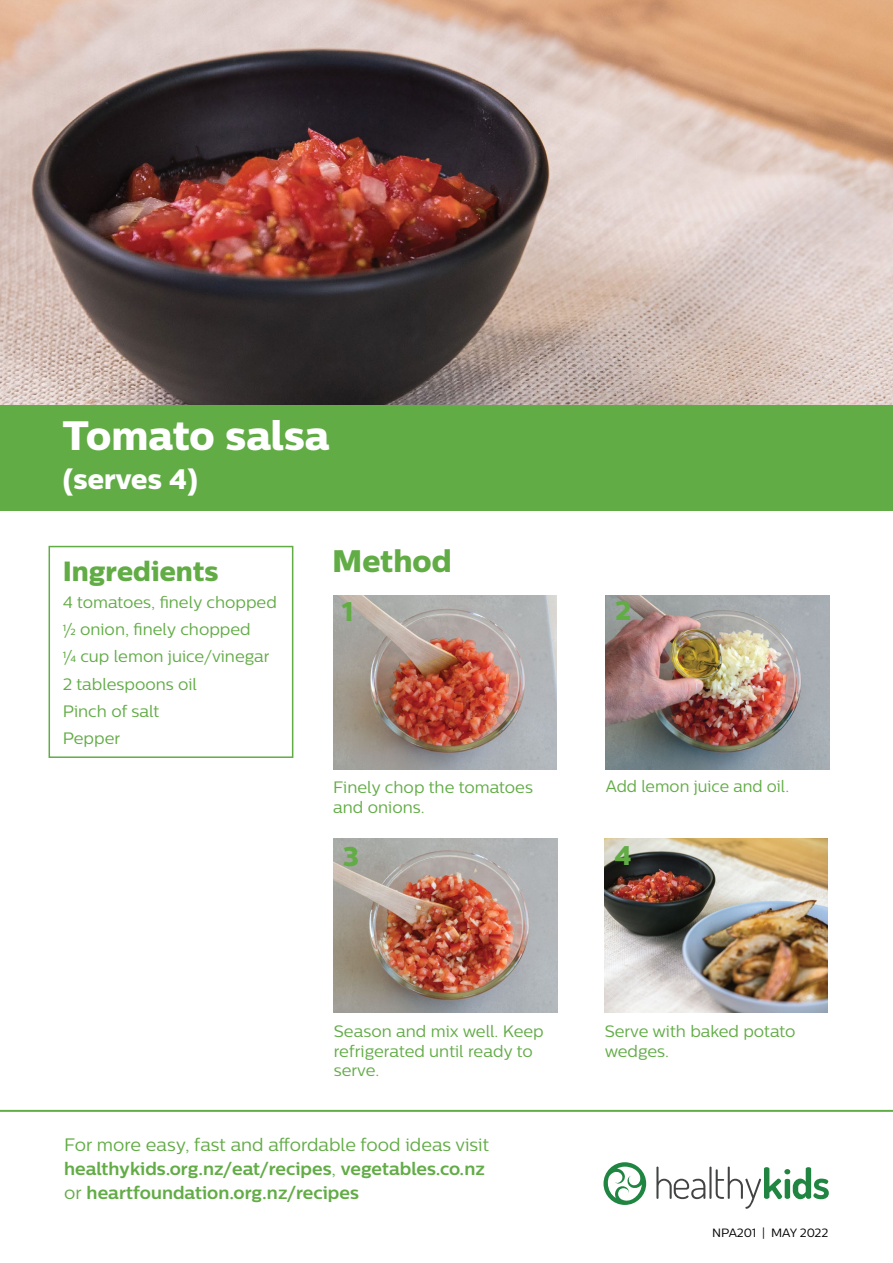
<style>
.page{position:relative;width:893px;height:1263px;background:#fff}
.page>*{position:absolute;margin:0;border:0;box-sizing:border-box;transform-origin:0 0}
.t1{font:40.95px "Centrale Sans X Bold";color:#fff}
.t2{font:31.05px "Centrale Sans X Bold";color:#62ac46}
.t3{font:28.05px "Centrale Sans X Bold";color:#fff}
.t4{font:27.75px "Centrale Sans X Bold";color:#62ac46}
.t5{font:27px "Centrale Sans X Bold";color:#62ac46}
.t6{font:700 18px/24px "Centrale Sans";color:#62ac46}
.t7{font:16.5px/27.2px "Centrale Sans";color:#62ac46}
.t8{font:12px "Centrale Sans";letter-spacing:-.005em;color:#000}
.s1{font-weight:500;font-size:9px}
.s2{font-weight:400}
</style>
<div class="page">
<svg style="left:656px;top:1166px;width:49px;height:33px"></svg>
<hr style="left:709px;top:1166px;width:2px;height:33px;background:#424343">
<svg style="left:716px;top:1166px;width:113px;height:43px"></svg>
<svg style="left:603px;top:1162px;width:43px;height:43px"></svg>
<img style="left:0;top:0;width:893px;height:405px">
<div style="left:0;top:405px;width:893px;height:106px;background:#62ac46"></div>
<div style="left:49px;top:546px;width:244px;height:212px;border:2px solid #62ac46"></div>
<hr style="left:0;top:1110px;width:893px;height:2px;background:#62ac46">
<img style="left:605px;top:839px;width:223px;height:174px">
<img style="left:334px;top:839px;width:223px;height:174px">
<img style="left:606px;top:596px;width:223px;height:173px">
<img style="left:333px;top:595px;width:223px;height:174px">
<h1 class="t1" style="left:62px;top:410px;width:269px">Tomato salsa</h1>
<h3 class="t3" style="left:62px;top:461px;width:137px">(serves 4)</h3>
<h3 class="t4" style="left:63px;top:554px;width:157px">Ingredients</h3>
<p class="t7" style="left:63px;top:589px;width:216px">4 tomatoes, finely chopped<br><sup>1</sup>/<span class="s1">2</span> onion, finely chopped<br><sup>1</sup>/<span class="s1">4</span> cup lemon juice/vinegar<br>2 tablespoons oil<br>Pinch of salt<br>Pepper</p>
<h2 class="t2" style="left:332px;top:542px;width:121px">Method</h2>
<h3 class="t5" style="left:342px;top:594px;width:13px">1</h3>
<p class="t7" style="left:333px;top:777px;width:201px;line-height:19.5px">Finely chop the tomatoes and onions.</p>
<h3 class="t5" style="left:343px;top:839px;width:18px">3</h3>
<h3 class="t5" style="left:615px;top:594px;width:18px">2</h3>
<p class="t7" style="left:606px;top:772px;width:185px">Add lemon juice and oil.</p>
<h3 class="t5" style="left:614px;top:838px;width:19px">4</h3>
<p class="t7" style="left:334px;top:1021px;width:211px;line-height:19.5px">Season and mix well. Keep refrigerated until ready to serve.</p>
<p class="t7" style="left:605px;top:1021px;width:192px;line-height:19.5px">Serve with baked potato wedges.</p>
<p class="t6" style="left:64px;top:1132px;width:426px"><span class="s2">For more easy, fast and affordable food ideas visit </span>healthykids.org.nz/eat/recipes<span class="s2">,</span> vegetables.co.nz <span class="s2">or</span> heartfoundation.org.nz/recipes</p>
<p class="t8" style="left:712px;top:1225px;width:118px">NPA201 | MAY 2022</p>
</div>
